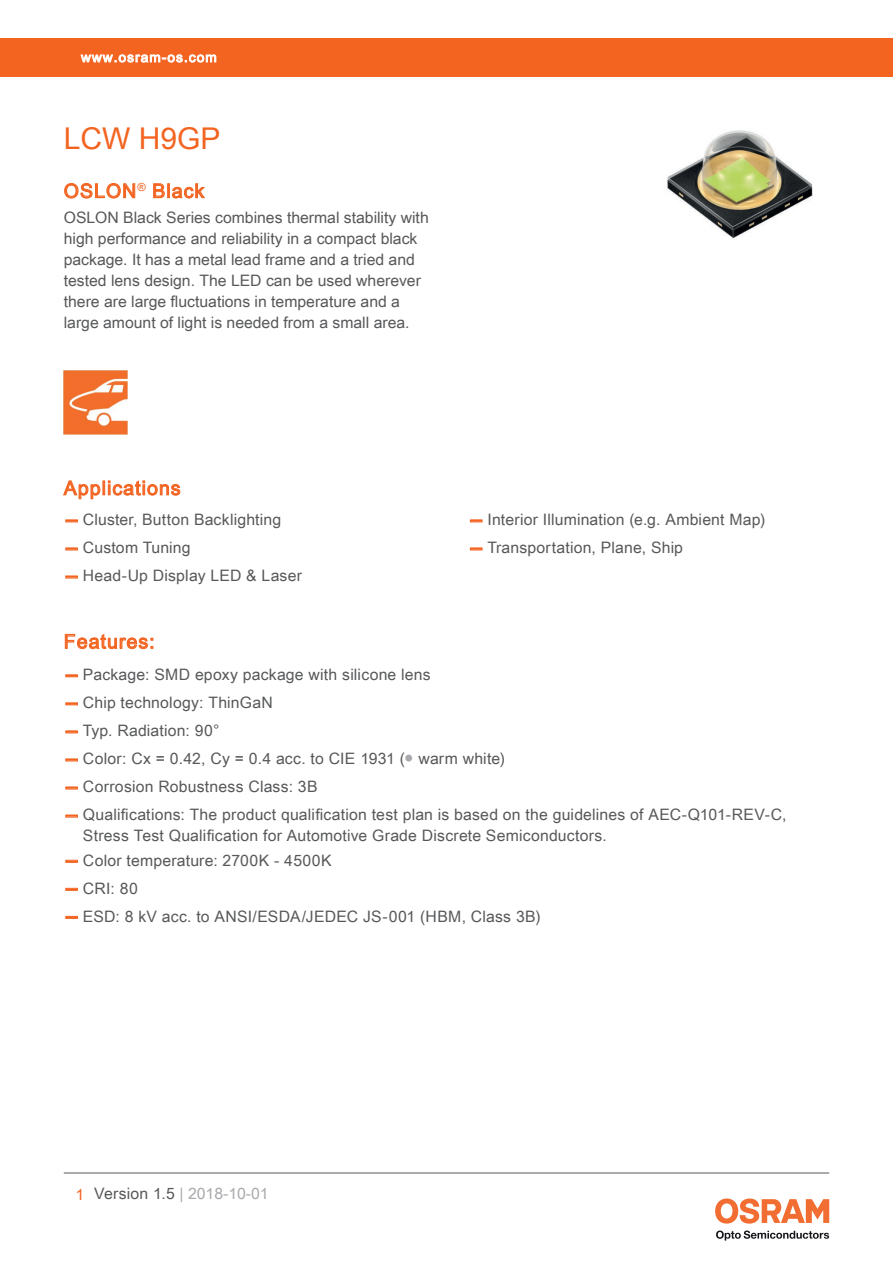
<style>
.page{position:relative;width:893px;height:1263px;background:#fff}
.page>*{position:absolute;margin:0;border:0;box-sizing:border-box;transform-origin:0 0}
.t1{font:30px "Arial Unicode MS";color:#f36421}
.t2{font:19.5px "Arial Unicode MS";letter-spacing:.055em;color:#f36421}
.t3{font:15.75px/21px "Arial Unicode MS";letter-spacing:.01em;color:#57585a}
.t4{font:15.75px "Arial Unicode MS";color:#a8a9ad}
.t5{font:13.5px "Arial Unicode MS";letter-spacing:.085em;color:#fff}
.s1{font-family:"Helvetica Neue LT Pro";font-weight:700;color:#f36421}
.s2{color:#a8a9ad}
.s3{color:#f36421}
.s4{color:#57585a}
</style>
<div class="page">
<hr style="left:64px;top:1173px;width:765px;height:1px;background:#57585a">
<svg style="left:716px;top:1230px;width:113px;height:10px"></svg>
<svg style="left:715px;top:1198px;width:114px;height:25px"></svg>
<div style="left:0;top:38px;width:893px;height:39px;background:#f36421"></div>
<svg style="left:80px;top:54px;width:137px;height:9px"></svg>
<svg style="left:63px;top:480px;width:118px;height:19px"></svg>
<img style="left:667px;top:130px;width:146px;height:109px">
<svg style="left:64px;top:183px;width:72px;height:16px"></svg>
<svg style="left:153px;top:183px;width:12px;height:15px"></svg>
<div style="left:167px;top:183px;width:3px;height:15px;border:1px solid #f36421"></div>
<svg style="left:172px;top:183px;width:33px;height:16px"></svg>
<img style="left:64px;top:371px;width:63px;height:63px">
<svg style="left:66px;top:520px;width:11px;height:2px"></svg>
<svg style="left:66px;top:548px;width:11px;height:2px"></svg>
<svg style="left:66px;top:576px;width:11px;height:2px"></svg>
<svg style="left:470px;top:520px;width:12px;height:2px"></svg>
<svg style="left:470px;top:548px;width:12px;height:2px"></svg>
<svg style="left:65px;top:633px;width:88px;height:17px"></svg>
<svg style="left:66px;top:675px;width:11px;height:2px"></svg>
<svg style="left:66px;top:703px;width:11px;height:2px"></svg>
<svg style="left:66px;top:731px;width:11px;height:2px"></svg>
<svg style="left:66px;top:759px;width:11px;height:2px"></svg>
<svg style="left:66px;top:787px;width:11px;height:2px"></svg>
<svg style="left:66px;top:815px;width:11px;height:2px"></svg>
<svg style="left:66px;top:860px;width:11px;height:2px"></svg>
<svg style="left:66px;top:888px;width:11px;height:2px"></svg>
<svg style="left:66px;top:916px;width:11px;height:2px"></svg>
<p class="t5" style="left:81px;top:47px;width:137px">www.osram-os.com</p>
<h1 class="t1" style="left:64px;top:117px;width:158px">LCW H9GP</h1>
<p class="t2" style="left:64px;top:177px;width:142px">OSLON<sup>®</sup> Black</p>
<p class="t3" style="left:64px;top:207px;width:366px">OSLON Black Series combines thermal stability with high performance and reliability in a compact black package. It has a metal lead frame and a tried and tested lens design. The LED can be used wherever there are large fluctuations in temperature and a large amount of light is needed from a small area.</p>
<p class="t2" style="left:64px;top:474px;width:118px">Applications</p>
<p class="t3" style="left:64px;top:509px;width:219px"><span class="s1">—</span> Cluster, Button Backlighting</p>
<p class="t3" style="left:64px;top:537px;width:128px"><span class="s1">—</span> Custom Tuning</p>
<p class="t3" style="left:64px;top:565px;width:240px"><span class="s1">—</span> Head-Up Display LED &amp; Laser</p>
<p class="t3" style="left:468px;top:509px;width:298px"><span class="s1">—</span> Interior Illumination (e.g. Ambient Map)</p>
<p class="t3" style="left:468px;top:537px;width:216px"><span class="s1">—</span> Transportation, Plane, Ship</p>
<p class="t2" style="left:64px;top:627px;width:92px">Features:</p>
<p class="t3" style="left:64px;top:664px;width:368px"><span class="s1">—</span> Package: SMD epoxy package with silicone lens</p>
<p class="t3" style="left:64px;top:692px;width:211px"><span class="s1">—</span> Chip technology: ThinGaN</p>
<p class="t3" style="left:64px;top:720px;width:157px"><span class="s1">—</span> Typ. Radiation: 90°</p>
<p class="t3" style="left:64px;top:748px;width:443px"><span class="s1">—</span> Color: Cx = 0.42, Cy = 0.4 acc. to CIE 1931 (<span class="s2">●</span> warm white)</p>
<p class="t3" style="left:64px;top:776px;width:255px"><span class="s1">—</span> Corrosion Robustness Class: 3B</p>
<p class="t3" style="left:83px;top:804px;width:705px;text-indent:-19px"><span class="s1">—</span> Qualifications: The product qualification test plan is based on the guidelines of AEC-Q101-REV-C,<br>Stress Test Qualification for Automotive Grade Discrete Semiconductors.</p>
<p class="t3" style="left:64px;top:849px;width:269px"><span class="s1">—</span> Color temperature: 2700K - 4500K</p>
<p class="t3" style="left:64px;top:877px;width:76px"><span class="s1">—</span> CRI: 80</p>
<p class="t3" style="left:64px;top:905px;width:478px"><span class="s1">—</span> ESD: 8 kV acc. to ANSI/ESDA/JEDEC JS-001 (HBM, Class 3B)</p>
<p class="t4" style="left:76px;top:1182px;width:195px"><span class="s3">1</span> <span class="s4">Version 1.5</span> | 2018-10-01</p>
</div>
